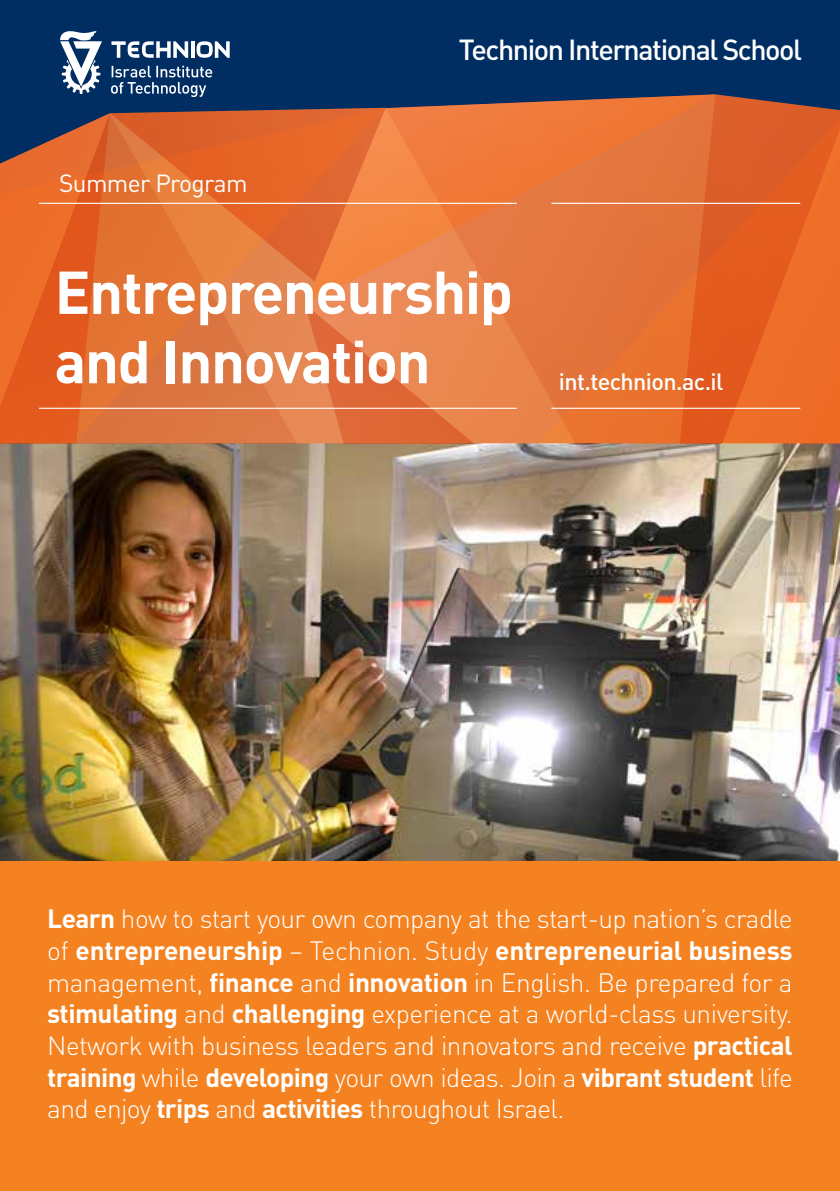
<style>
.page{position:relative;width:840px;height:1191px;background:#fff}
.page>*{position:absolute;margin:0;border:0;box-sizing:border-box;transform-origin:0 0}
.t1{font:700 59.4px/69.4px "DIN";letter-spacing:-.025em;color:#fff}
.t2{font:500 28.6px "DIN";letter-spacing:-.05em;color:#fff}
.t3{font:300 26.2px/31.8px "DIN";letter-spacing:-.025em;color:#fff;text-align:justify}
.t4{font:24.4px "DIN";letter-spacing:-.025em;color:#fff}
.t5{font:500 23.4px "DIN";letter-spacing:-.025em;color:#fff}
.s1{font-weight:700}
</style>
<div class="page">
<img style="left:0;top:443px;width:839px;height:418px">
<div style="left:0;top:861px;width:839px;height:330px;background:#f58220"></div>
<div style="left:0;top:0;width:839px;height:225px;background:#002d62"></div>
<svg style="left:0;top:109px;width:305px;height:334px;background:#da6c35"></svg>
<svg style="left:305px;top:305px;width:80px;height:138px;background:#e37847"></svg>
<svg style="left:305px;top:107px;width:80px;height:198px;background:#e8773c"></svg>
<svg style="left:385px;top:96px;width:278px;height:347px"></svg>
<svg style="left:663px;top:94px;width:176px;height:17px"></svg>
<svg style="left:388px;top:111px;width:451px;height:332px;background:#e77237"></svg>
<hr style="left:39px;top:203px;width:477px;height:1px;background:#fff">
<hr style="left:551px;top:203px;width:248px;height:1px;background:#fff">
<hr style="left:551px;top:408px;width:248px;height:1px;background:#fff">
<hr style="left:39px;top:408px;width:477px;height:1px;background:#fff">
<svg style="left:111px;top:66px;width:101px;height:31px"></svg>
<svg style="left:196px;top:41px;width:33px;height:17px"></svg>
<hr style="left:191px;top:41px;width:3px;height:17px;background:#fff">
<svg style="left:111px;top:41px;width:77px;height:17px"></svg>
<svg style="left:60px;top:31px;width:42px;height:63px"></svg>
<p class="t4" style="left:59px;top:168px;width:190px">Summer Program</p>
<p class="t2" style="left:458px;top:31px;width:344px">Technion International School</p>
<h1 class="t1" style="left:55px;top:255px;width:459px">Entrepreneurship and Innovation</h1>
<p class="t5" style="left:558px;top:366px;width:166px">int.technion.ac i l.</p>
<p class="t3" style="left:47px;top:902px;width:746px"><span class="s1">Learn</span> how to start your own company at the start-up nation s’ cradle of <span class="s1">entrepreneurship</span> – Technion. Study <span class="s1">entrepreneurial business </span>management, <span class="s1">finance</span> and <span class="s1">innovation</span> in English. Be prepared for a <span class="s1">stimulating</span> and <span class="s1">challenging</span> experience at a world-class university.<br>Network with business leaders and innovators and receive <span class="s1">practical training</span> while <span class="s1">developing</span> your own ideas. Join a <span class="s1">vibrant student</span> life and enjoy <span class="s1">trips</span> and <span class="s1">activities</span> throughout Israel.</p>
</div>
